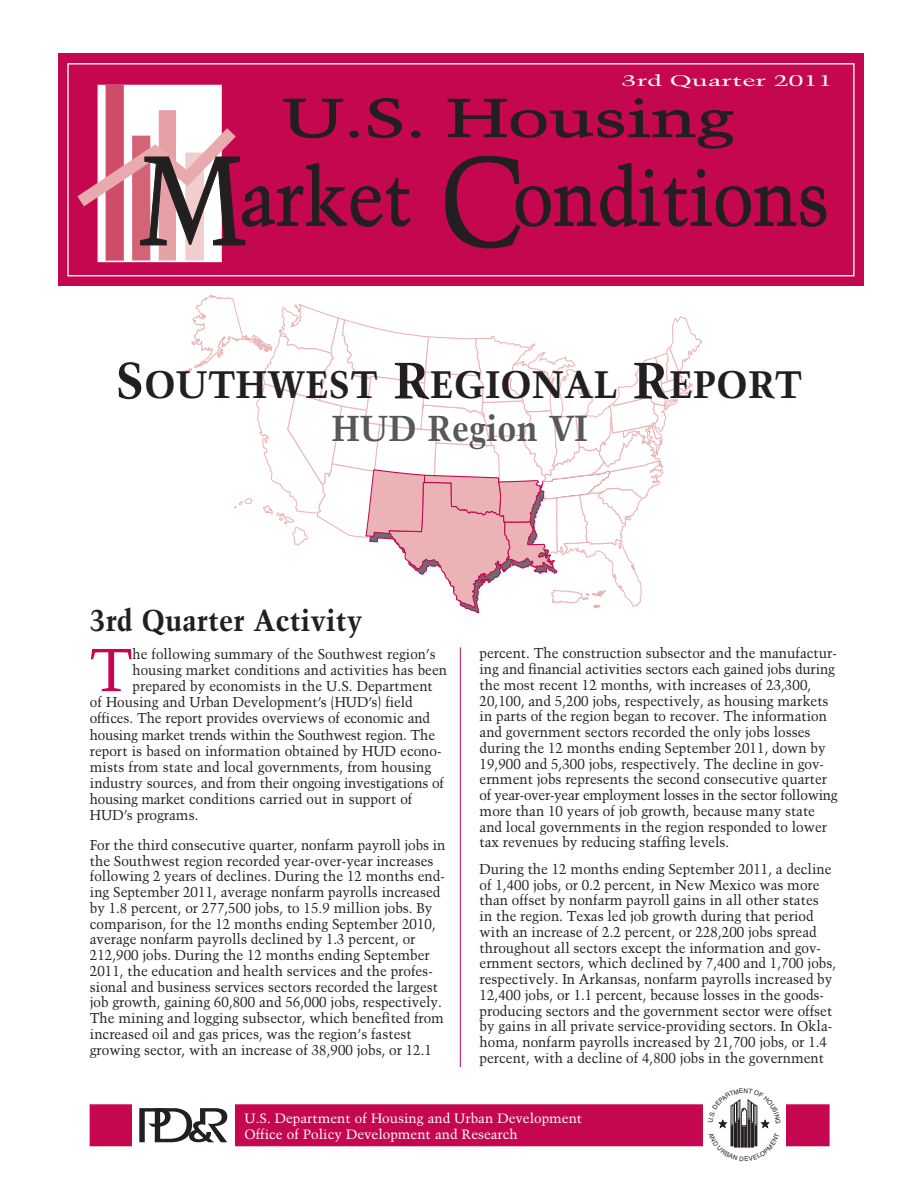
<style>
.page{position:relative;width:918px;height:1188px;background:#fff}
.page>*{position:absolute;margin:0;border:0;box-sizing:border-box;transform-origin:0 0}
.t1{font:79.35px "Trump Mediaeval";color:#231f20;scale:.91 1}
.t2{font:60.45px "Trump Mediaeval";color:#c50750}
.t3{font:53.7px "Trump Mediaeval";color:#231f20;scale:1.37 1}
.t4{font:700 38.25px "Trump Mediaeval";color:#231f20}
.t5{font:700 36px "Trump Mediaeval";color:#57585a;scale:.95 1}
.t6{font:700 30px "Trump Mediaeval";color:#231f20;scale:.95 1}
.t7{font:15.3px "Trump Mediaeval";color:#fff;scale:1.73 1}
.t8{font:14.25px/15.8px "Trump Mediaeval";color:#231f20;scale:.95 1}
.t9{font:14.25px "Trump Mediaeval";letter-spacing:-.02em;color:#231f20;scale:.95 1}
.t10{font:14.25px "Trump Mediaeval";color:#231f20;scale:.94 1}
.t11{font:13.5px/16.2px "Trump Mediaeval";color:#fff}
.s1{font-size:126px}
.s2{font-size:51px}
</style>
<div class="page">
<svg style="left:183px;top:295px;width:519px;height:318px"></svg>
<hr style="left:460px;top:647px;width:1px;height:420px;background:#c50750">
<div style="left:90px;top:1104px;width:740px;height:42px;background:#c50750;border:2px solid #c50750"></div>
<div style="left:132px;top:1089px;width:103px;height:75px;background:#fff"></div>
<div style="left:703px;top:1090px;width:82px;height:73px;background:#fff"></div>
<svg style="left:139px;top:1108px;width:88px;height:34px"></svg>
<div style="left:58px;top:54px;width:806px;height:232px;background:#c50750"></div>
<div style="left:98px;top:85px;width:124px;height:177px;background:#fff;border:1px solid #fff"></div>
<div style="left:67px;top:63px;width:788px;height:213px;border:1px solid #fff"></div>
<div style="left:106px;top:85px;width:18px;height:176px;background:#cf4c68;border:1px solid #cf4c68"></div>
<div style="left:132px;top:136px;width:18px;height:124px;background:#d56376;border:1px solid #d56376"></div>
<div style="left:159px;top:110px;width:17px;height:150px;background:#e6a0a6"></div>
<div style="left:185px;top:153px;width:19px;height:107px;background:#f2cdcd;border:1px solid #f2cdcd"></div>
<div style="left:411px;top:131px;width:9px;height:7px;border:1px solid #231f20;border-radius:50%"></div>
<svg style="left:447px;top:98px;width:287px;height:51px"></svg>
<svg style="left:445px;top:155px;width:382px;height:94px"></svg>
<svg style="left:67px;top:98px;width:344px;height:148px"></svg>
<svg style="left:718px;top:1099px;width:52px;height:49px"></svg>
<p class="t7" style="left:622px;top:72px;width:123px">3rd Quarter 2011</p>
<p class="t3" style="left:282px;top:85px;width:331px">U.S. Housing</p>
<p class="t1" style="left:138px;top:149px;width:761px"><span class="s1">M</span>arket <span class="s1">C</span>onditions</p>
<p class="t4" style="left:116px;top:361px;width:688px"><span class="s2">S</span>OUTHWEST <span class="s2">R</span>EGIONAL <span class="s2">R</span>EPORT</p>
<p class="t5" style="left:331px;top:406px;width:271px">HUD Region VI</p>
<p class="t6" style="left:90px;top:601px;width:289px">3rd Quarter Activity</p>
<p class="t2" style="left:90px;top:633px;width:44px">T</p>
<p class="t10" style="left:133px;top:645px;width:324px">he following summary of the Southwest region’s</p>
<p class="t10" style="left:133px;top:661px;width:336px">housing market conditions and activities has been</p>
<p class="t8" style="left:133px;top:678px;width:318px">prepared by economists in the U.S. Department</p>
<p class="t8" style="left:90px;top:694px;width:341px">of Housing and Urban Development’s (HUD’s) field</p>
<p class="t8" style="left:90px;top:710px;width:360px">offices. The report provides overviews of economic and</p>
<p class="t9" style="left:90px;top:726px;width:365px">housing market trends within the Southwest region. The</p>
<p class="t8" style="left:90px;top:743px;width:372px">report is based on information obtained by HUD econo-</p>
<p class="t8" style="left:90px;top:759px;width:361px">mists from state and local governments, from housing</p>
<p class="t9" style="left:90px;top:774px;width:374px">industry sources, and from their ongoing investigations of</p>
<p class="t8" style="left:90px;top:791px;width:341px">housing market conditions carried out in support of</p>
<p class="t8" style="left:90px;top:807px;width:116px">HUD’s programs.</p>
<p class="t8" style="left:90px;top:837px;width:376px">For the third consecutive quarter, nonfarm payroll jobs in the Southwest region recorded year-over-year increases following 2 years of declines. During the 12 months end&shy;ing September 2011, average nonfarm payrolls increased by 1.8 percent, or 277,500 jobs, to 15.9 million jobs. By comparison, for the 12 months ending September 2010, average nonfarm payrolls declined by 1.3 percent, or 212,900 jobs. During the 12 months ending September 2011, the education and health services and the profes&shy;sional and business services sectors recorded the largest job growth, gaining 60,800 and 56,000 jobs, respectively.<br>The mining and logging subsector, which benefited from increased oil and gas prices, was the region’s fastest growing sector, with an increase of 38,900 jobs, or 12.1</p>
<p class="t8" style="left:480px;top:645px;width:378px">percent. The construction subsector and the manufactur&shy;ing and financial activities sectors each gained jobs during the most recent 12 months, with increases of 23,300, 20,100, and 5,200 jobs, respectively, as housing markets in parts of the region began to recover. The information and government sectors recorded the only jobs losses during the 12 months ending September 2011, down by 19,900 and 5,300 jobs, respectively. The decline in gov&shy;ernment jobs represents the second consecutive quarter of year-over-year employment losses in the sector following more than 10 years of job growth, because many state and local governments in the region responded to lower tax revenues by reducing staffing levels.</p>
<p class="t8" style="left:480px;top:861px;width:377px">During the 12 months ending September 2011, a decline of 1,400 jobs, or 0.2 percent, in New Mexico was more than offset by nonfarm payroll gains in all other states<br>in the region. Texas led job growth during that period with an increase of 2.2 percent, or 228,200 jobs spread throughout all sectors except the information and gov&shy;ernment sectors, which declined by 7,400 and 1,700 jobs, respectively. In Arkansas, nonfarm payrolls increased by 12,400 jobs, or 1.1 percent, because losses in the goods&shy;producing sectors and the government sector were offset by gains in all private service-providing sectors. In Okla&shy;homa, nonfarm payrolls increased by 21,700 jobs, or 1.4 percent, with a decline of 4,800 jobs in the government</p>
<p class="t11" style="left:244px;top:1110px;width:339px">U.S. Department of Housing and Urban Development<br>Office of Policy Development and Research</p>
</div>
